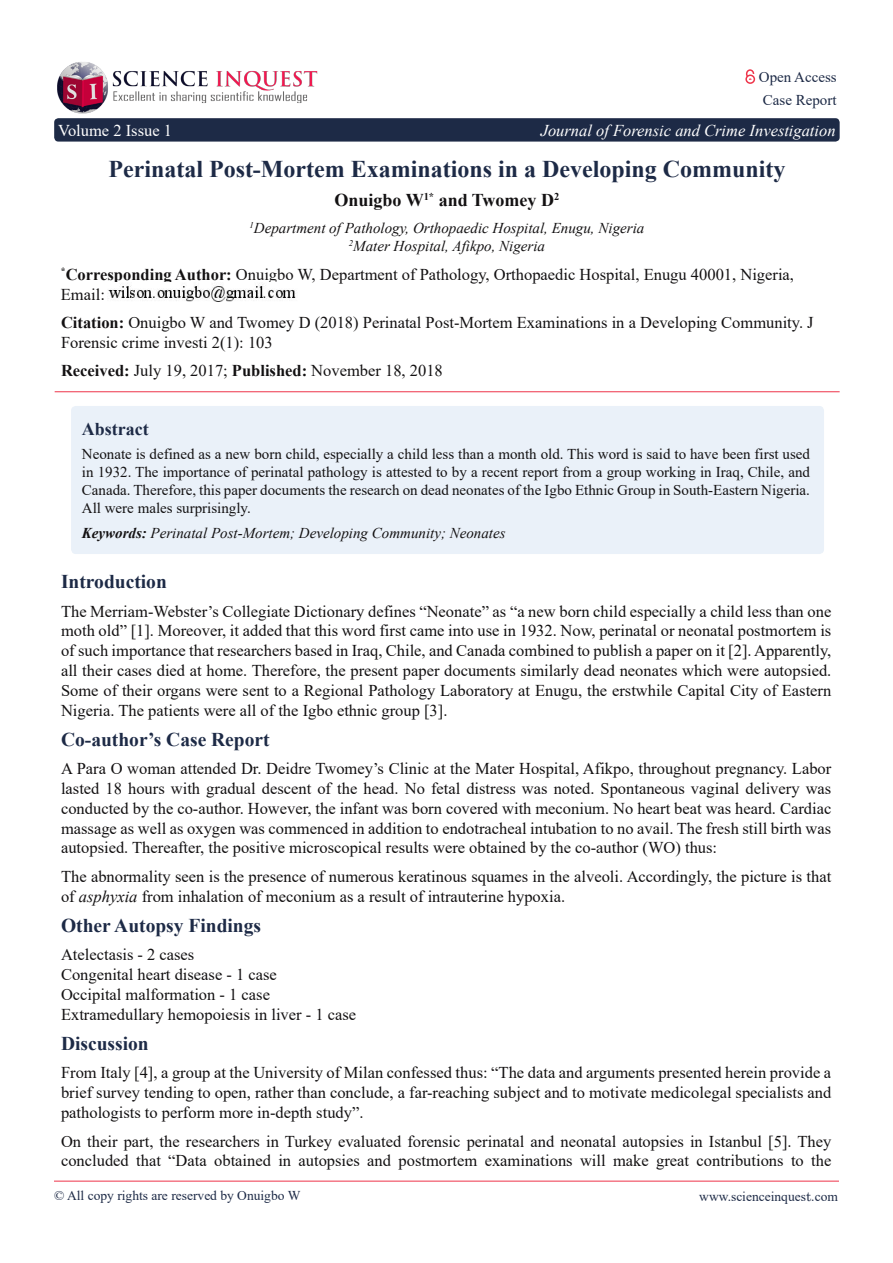
<style>
.page{position:relative;width:893px;height:1263px;background:#fff}
.page>*{position:absolute;margin:0;border:0;box-sizing:border-box;transform-origin:0 0}
.t1{font:700 24px "Times New Roman";color:#1d2a46}
.t2{font:700 19.5px "Times New Roman";color:#1d2a46}
.t3{font:700 18px "Times New Roman";color:#131112}
.t4{font:700 18px "Times New Roman";color:#1d2a46}
.t5{font:16.5px/19.8px "Times New Roman";color:#131112}
.t6{font:italic 16.5px "Times New Roman";color:#fff}
.t7{font:16.5px "Times New Roman";color:#fff}
.t8{font:15px/18px "Times New Roman";color:#131112;text-align:justify}
.t9{font:italic 15px "Times New Roman";color:#131112}
.t10{font:15px "Times New Roman";color:#1d2a46}
.t11{font:13.5px "Times New Roman";color:#1d2a46}
.t12{font:700 10.5px "Times New Roman";color:#131112}
.t13{font:700 9.6px "Times New Roman";color:#131112}
.t14{font:italic 8.7px "Times New Roman";color:#131112}
.s1{font-weight:700}
.s2{font-style:italic}
.s3{font-family:"Century Schoolbook"}
</style>
<div class="page">
<img style="left:57px;top:62px;width:261px;height:52px">
<div style="left:54px;top:118px;width:786px;height:24px;background:#1d2a46;border-radius:4px"></div>
<svg style="left:745px;top:69px;width:11px;height:15px"></svg>
<hr style="left:54px;top:1181px;width:785px;height:1px;background:#ee344a">
<hr style="left:55px;top:391px;width:785px;height:1px;background:#ee344a">
<div style="left:72px;top:406px;width:751px;height:147px;background:#eaf1f9;border-radius:4px"></div>
<div style="left:71px;top:406px;width:753px;height:148px;border:1px solid #eaf1f9;border-radius:4px"></div>
<img style="left:108px;top:283px;width:188px;height:19px">
<p class="t7" style="left:58px;top:118px;width:115px">Volume 2 Issue 1</p>
<p class="t10" style="left:759px;top:67px;width:79px">Open Access</p>
<p class="t10" style="left:763px;top:90px;width:75px">Case Report</p>
<p class="t6" style="left:541px;top:119px;width:296px">Journal ofForensic and Crime Investigation</p>
<p class="t1" style="left:108px;top:151px;width:679px">Perinatal Post-Mortem Examinations in a Developing Community</p>
<p class="t12" style="left:554px;top:189px;width:7px">2</p>
<p class="t12" style="left:424px;top:189px;width:12px">* 1</p>
<p class="t3" style="left:334px;top:187px;width:91px">Onuigbo W</p>
<p class="t3" style="left:439px;top:187px;width:117px">and Twomey D</p>
<p class="t14" style="left:250px;top:219px;width:6px">1</p>
<p class="t9" style="left:254px;top:218px;width:392px">Department ofPathology, Orthopaedic Hospital, Enugu, Nigeria</p>
<p class="t9" style="left:353px;top:236px;width:193px">Mater Hospital, Afikpo, Nigeria</p>
<p class="t14" style="left:349px;top:237px;width:6px">2</p>
<p class="t13" style="left:61px;top:264px;width:6px">*</p>
<p class="t5" style="left:61px;top:264px;width:735px"><span class="s1">Corresponding Author:</span> Onuigbo W, Department of Pathology, Orthopaedic Hospital, Enugu 40001, Nigeria,<br>Email:</p>
<p class="t5" style="left:61px;top:312px;width:754px"><span class="s1">Citation:</span> Onuigbo W and Twomey D (2018) Perinatal Post-Mortem Examinations in a Developing Community J.<br>Forensic crime investi : (1)2 1 0 3</p>
<p class="t5" style="left:61px;top:360px;width:383px"><span class="s1">Received:</span> July 19, 2017; <span class="s1">Published:</span> November 18, 2018</p>
<p class="t4" style="left:82px;top:416px;width:68px">Abstract</p>
<p class="t8" style="left:82px;top:444px;width:730px">Neonate is defined as a new born child, especially a child less than a month old. This word is said to have been first used in 1932. The importance of perinatal pathology is attested to by a recent report from a group working in Iraq, Chile, and Canada. Therefore, this paper documents the research on dead neonates of the Igbo Ethnic Group in South-Eastern Nigeria.<br>All were males surprisingly.</p>
<p class="t9" style="left:82px;top:523px;width:425px"><span class="s1">Keywords:</span> Perinatal Post-Mortem; Developing Community; Neonates</p>
<p class="t2" style="left:61px;top:567px;width:107px">Introduction</p>
<p class="t5" style="left:61px;top:601px;width:772px;text-align:justify">The Merriam-Webster s’ Collegiate Dictionary defines “Neonate” as “a new born child especially a child less than one moth old” [ .]1 Moreover it, added that this word first came into use in 1932. Now, perinatal or neonatal postmortem is of such importance that researchers based in Iraq, Chile, and Canada combined to publish a paper on it .]2[ Apparently, all their cases died at home. Therefore, the present paper documents similarly dead neonates which were autopsied.<br>Some of their organs were sent to a Regional Pathology Laboratory at Enugu, the erstwhile Capital City of Eastern Nigeria. The patients were all of the Igbo ethnic group . [3]</p>
<p class="t2" style="left:61px;top:725px;width:210px">Co-author s’ Case Report</p>
<p class="t5" style="left:61px;top:758px;width:772px;text-align:justify">A Para O woman attended Dr. Deidre Twomey s’ Clinic at the Mater Hospital, Afikpo, throughout pregnancy. Labor lasted 18 hours with gradual descent of the head. No fetal distress was noted. Spontaneous vaginal delivery was conducted by the co-author. However, the infant was born covered with meconium. No heart beat was heard. Cardiac massage as well as oxygen was commenced in addition to endotracheal intubation to no avail. The fresh still birth was autopsied. Thereafter, the positive microscopical results were obtained by the co-author (WO) thus:</p>
<p class="t5" style="left:61px;top:866px;width:772px">The abnormality seen is the presence of numerous keratinous squames in the alveoli. Accordingly, the picture is that of <span class="s2">asphyxia</span> from inhalation of meconium as a result of intrauterine hypoxia.</p>
<p class="t2" style="left:61px;top:911px;width:202px">Other Autopsy Findings</p>
<p class="t5" style="left:61px;top:944px;width:135px">Atelectasis 2- cases</p>
<p class="t5" style="left:61px;top:964px;width:217px">Congenital heart disease 1- case</p>
<p class="t5" style="left:61px;top:984px;width:210px">Occipital malformation 1- case</p>
<p class="t5" style="left:61px;top:1004px;width:297px">Extramedullary hemopoiesis in liver 1- case</p>
<p class="t2" style="left:61px;top:1029px;width:89px">Discussion</p>
<p class="t5" style="left:61px;top:1062px;width:772px;text-align:justify">From Italy a,]4[ group at the University of Milan confessed thus “: The data and arguments presented herein provide a brief survey tending to open, rather than conclude a, far-reaching subject and to motivate medicolegal specialists and pathologists to perform more in-depth study .“</p>
<p class="t5" style="left:61px;top:1130px;width:772px">On their part, the researchers in Turkey evaluated forensic perinatal and neonatal autopsies in Istanbul [ .]5 They concluded that “Data obtained in autopsies and postmortem examinations will make great contributions to the</p>
<p class="t11" style="left:54px;top:1186px;width:248px">© All copy rights are reserved by Onuigbo W</p>
<p class="t11" style="left:699px;top:1187px;width:140px">www.scienceinques<span class="s3">t</span>.com</p>
</div>
